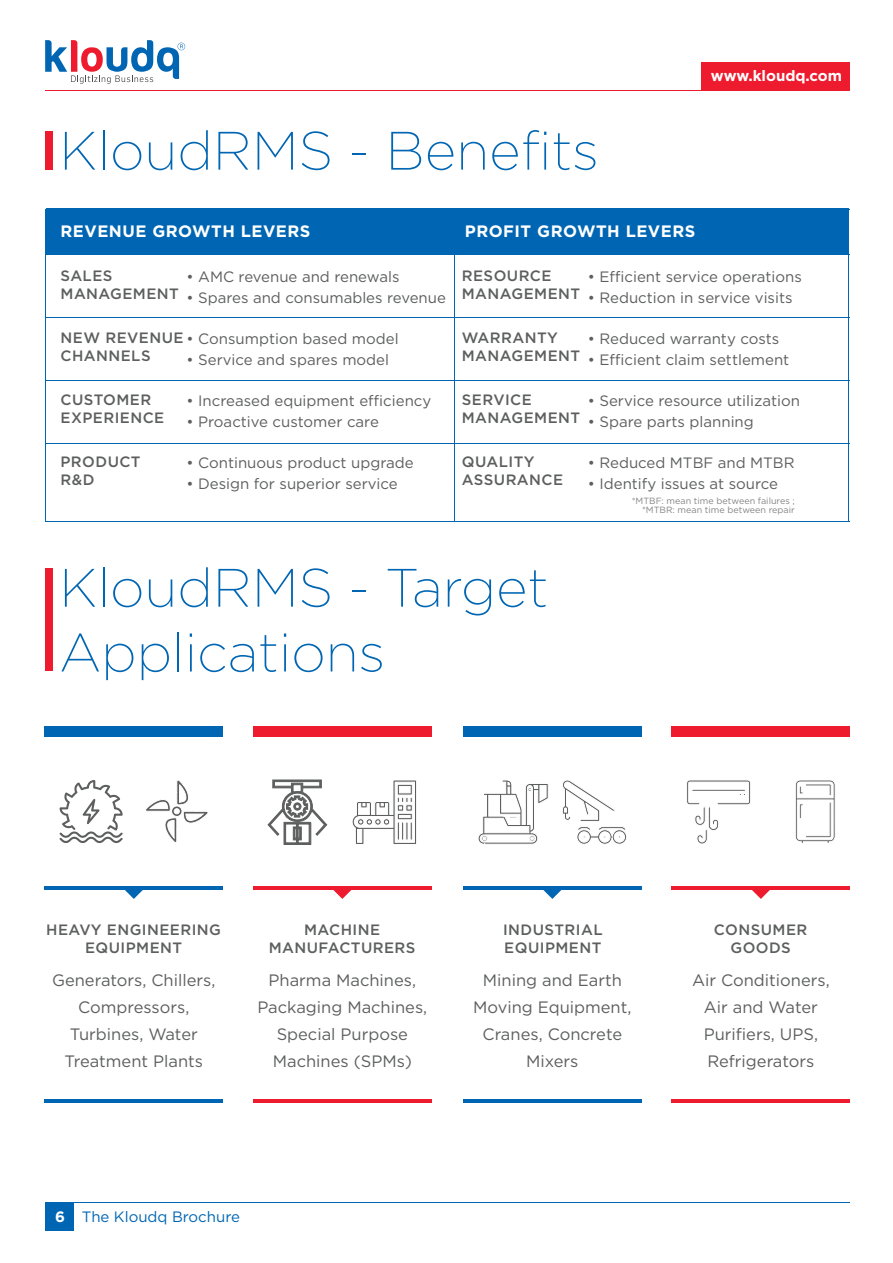
<style>
.page{position:relative;width:893px;height:1263px;background:#fff}
.page>*{position:absolute;margin:0;border:0;box-sizing:border-box;transform-origin:0 0}
.t1{font:200 54px/64.8px "Gotham";color:#0066b3}
.t2{font:16.5px/27px "Gotham";color:#5d5e5e;text-align:center}
.t3{font:700 16.5px "Gotham";letter-spacing:.03em;color:#fff}
.t4{font:15px/17.1px "Gotham";color:#5d5e5e}
.t5{font:500 15px/18px "Gotham";letter-spacing:.03em;color:#5d5e5e}
.t6{font:15px "Gotham";color:#0066b3}
.t7{font:700 15px "Gotham";color:#fff}
.t8{font:9px/9px "Gotham";color:#848484;text-align:right}
.s1{font-weight:500}
</style>
<div class="page">
<hr style="left:45px;top:254px;width:804px;height:1px;background:#0066b3">
<hr style="left:45px;top:317px;width:804px;height:1px;background:#0066b3">
<hr style="left:45px;top:380px;width:804px;height:1px;background:#0066b3">
<hr style="left:45px;top:443px;width:804px;height:1px;background:#0066b3">
<hr style="left:45px;top:521px;width:804px;height:1px;background:#0066b3">
<hr style="left:454px;top:209px;width:1px;height:313px;background:#0066b3">
<hr style="left:45px;top:209px;width:1px;height:313px;background:#0066b3">
<hr style="left:848px;top:209px;width:1px;height:313px;background:#0066b3">
<div style="left:45px;top:131px;width:7px;height:39px;background:#ee1b2f"></div>
<div style="left:45px;top:568px;width:7px;height:102px;background:#ee1b2f"></div>
<div style="left:701px;top:62px;width:149px;height:29px;background:#ee1b2f"></div>
<hr style="left:46px;top:90px;width:804px;height:1px;background:#ee1b2f">
<hr style="left:45px;top:1202px;width:804px;height:1px;background:#0066b3">
<div style="left:45px;top:1202px;width:29px;height:29px;background:#0066b3"></div>
<div style="left:672px;top:726px;width:178px;height:11px;background:#ee1b2f"></div>
<div style="left:463px;top:726px;width:179px;height:11px;background:#0066b3"></div>
<div style="left:253px;top:726px;width:179px;height:11px;background:#ee1b2f"></div>
<div style="left:45px;top:726px;width:178px;height:11px;background:#0066b3"></div>
<hr style="left:672px;top:887px;width:178px;height:3px;background:#ee1b2f">
<hr style="left:463px;top:887px;width:179px;height:3px;background:#0066b3">
<hr style="left:253px;top:887px;width:179px;height:3px;background:#ee1b2f">
<hr style="left:45px;top:887px;width:178px;height:3px;background:#0066b3">
<hr style="left:672px;top:1100px;width:178px;height:3px;background:#ee1b2f">
<hr style="left:463px;top:1100px;width:179px;height:3px;background:#0066b3">
<hr style="left:253px;top:1100px;width:179px;height:3px;background:#ee1b2f">
<hr style="left:45px;top:1100px;width:178px;height:3px;background:#0066b3">
<svg style="left:125px;top:890px;width:18px;height:9px"></svg>
<svg style="left:752px;top:890px;width:18px;height:9px"></svg>
<svg style="left:146px;top:780px;width:62px;height:62px"></svg>
<svg style="left:59px;top:780px;width:64px;height:63px"></svg>
<svg style="left:268px;top:779px;width:149px;height:120px"></svg>
<svg style="left:478px;top:780px;width:149px;height:119px"></svg>
<svg style="left:687px;top:780px;width:64px;height:64px"></svg>
<svg style="left:795px;top:780px;width:40px;height:107px"></svg>
<div style="left:46px;top:209px;width:802px;height:45px;background:#0066b3"></div>
<svg style="left:45px;top:40px;width:140px;height:44px"></svg>
<h1 class="t1" style="left:59px;top:121px;width:541px">KloudRMS - Benefits</h1>
<p class="t7" style="left:711px;top:69px;width:133px">www.kloudq.com</p>
<p class="t3" style="left:61px;top:224px;width:251px">REVENUE GROWTH LEVERS</p>
<p class="t3" style="left:465px;top:224px;width:232px">PROFIT GROWTH LEVERS</p>
<p class="t5" style="left:61px;top:267px;width:120px">SALES<br>MANAGEMENT</p>
<p class="t4" style="left:187px;top:268px;width:214px">• AMC revenue and renewals</p>
<p class="t4" style="left:187px;top:289px;width:261px">• Spares and consumables revenue</p>
<p class="t5" style="left:462px;top:267px;width:120px">RESOURCE<br>MANAGEMENT</p>
<p class="t4" style="left:588px;top:268px;width:216px">• Efficient service operations</p>
<p class="t4" style="left:588px;top:289px;width:206px">• Reduction in service visits</p>
<p class="t4" style="left:61px;top:331px;width:340px"><span class="s1">NEW REVENUE</span> • Consumption based model<br><span class="s1">CHANNELS</span></p>
<p class="t4" style="left:187px;top:352px;width:204px">• Service and spares model</p>
<p class="t5" style="left:462px;top:329px;width:120px">WARRANTY<br>MANAGEMENT</p>
<p class="t4" style="left:588px;top:331px;width:193px">• Reduced warranty costs</p>
<p class="t4" style="left:588px;top:352px;width:203px">• Efficient claim settlement</p>
<p class="t5" style="left:61px;top:392px;width:105px">CUSTOMER<br>EXPERIENCE</p>
<p class="t4" style="left:187px;top:393px;width:246px">• Increased equipment efficiency</p>
<p class="t4" style="left:187px;top:414px;width:194px">• Proactive customer care</p>
<p class="t5" style="left:462px;top:392px;width:120px">SERVICE<br>MANAGEMENT</p>
<p class="t4" style="left:588px;top:393px;width:214px">• Service resource utilization</p>
<p class="t4" style="left:588px;top:414px;width:168px">• Spare parts planning</p>
<p class="t5" style="left:61px;top:453px;width:82px">PRODUCT<br>R&amp;D</p>
<p class="t4" style="left:187px;top:454px;width:229px">• Continuous product upgrade</p>
<p class="t4" style="left:187px;top:475px;width:213px">• Design for superior service</p>
<p class="t5" style="left:462px;top:453px;width:103px">QUALITY<br>ASSURANCE</p>
<p class="t4" style="left:588px;top:454px;width:208px">• Reduced MTBF and MTBR</p>
<p class="t4" style="left:588px;top:475px;width:192px">• Identify issues at source</p>
<p class="t8" style="left:632px;top:497px;width:165px">*MTBF: mean time between failures ; *MTBR: mean time between repair</p>
<h1 class="t1" style="left:59px;top:558px;width:490px">KloudRMS - Target<br>Applications</h1>
<p class="t5" style="left:46px;top:922px;width:176px;text-align:center">HEAVY ENGINEERING<br>EQUIPMENT</p>
<p class="t5" style="left:269px;top:922px;width:148px;text-align:center">MACHINE<br>MANUFACTURERS</p>
<p class="t5" style="left:503px;top:922px;width:101px">INDUSTRIAL<br>EQUIPMENT</p>
<p class="t5" style="left:714px;top:922px;width:95px;text-align:center">CONSUMER<br>GOODS</p>
<p class="t2" style="left:52px;top:967px;width:165px">Generators, Chillers,<br>Compressors,<br>Turbines, Water<br>Treatment Plants</p>
<p class="t2" style="left:257px;top:967px;width:171px">Pharma Machines,<br>Packaging Machines,<br>Special Purpose<br>Machines (SPMs)</p>
<p class="t2" style="left:473px;top:967px;width:160px">Mining and Earth<br>Moving Equipment,<br>Cranes, Concrete<br>Mixers</p>
<p class="t2" style="left:692px;top:967px;width:139px">Air Conditioners,<br>Air and Water<br>Purifiers, UPS,<br>Refrigerators</p>
<p class="t7" style="left:55px;top:1210px;width:11px">6</p>
<p class="t6" style="left:82px;top:1209px;width:160px">The Kloudq Brochure</p>
</div>
